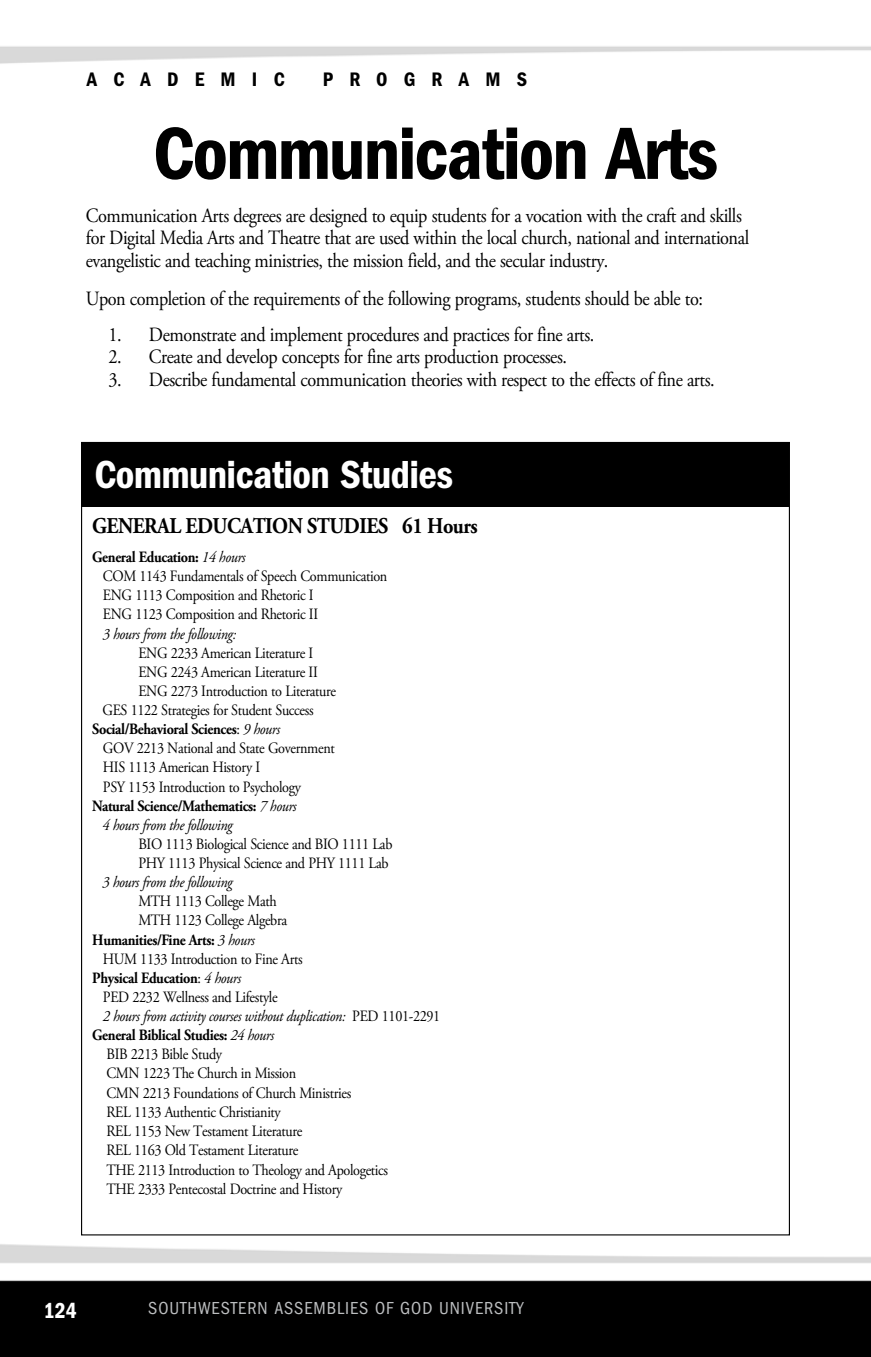
<style>
.page{position:relative;width:871px;height:1357px;background:#fff}
.page>*{position:absolute;margin:0;border:0;box-sizing:border-box;transform-origin:0 0}
.t1{font:76.5px "ITC Franklin Gothic Std Dm Cd";letter-spacing:-.025em;color:#000}
.t2{font:40.5px "ITC Franklin Gothic Std Dm Cd";letter-spacing:-.015em;color:#fff}
.t3{font:700 22.5px "Adobe Garamond Pro";letter-spacing:-.025em;color:#000;scale:.9 1}
.t4{font:22.5px "ITC Franklin Gothic Std Dm Cd";color:#fff;scale:.95 1}
.t5{font:20.25px/22.5px "Adobe Garamond Pro";letter-spacing:-.025em;color:#000;scale:.9 1}
.t6{font:20.25px "ITC Franklin Gothic Std Dm Cd";letter-spacing:.8em;color:#000}
.t7{font:condensed 18px "ITC Franklin Gothic Std";letter-spacing:.05em;color:#bcbec0}
.t8{font:15.75px/19.1px "Adobe Garamond Pro";letter-spacing:-.025em;color:#000;scale:.9 1}
.t9{font:700 15.75px "Adobe Garamond Pro";letter-spacing:-.025em;color:#000;scale:.9 1}
.t10{font:italic 15.75px "Adobe Garamond Pro";letter-spacing:-.025em;color:#000;scale:.9 1}
.s1{font-weight:700}
.s2{font-style:italic}
.s3{font-weight:400}
.s4{font-weight:400;font-style:italic}
.s5{font-style:normal}
</style>
<div class="page">
<img style="left:0;top:46px;width:871px;height:1311px">
<div style="left:81px;top:442px;width:708px;height:64px;background:#000"></div>
<p class="t6" style="left:87px;top:68px;width:199px">ACADEMIC</p>
<p class="t6" style="left:323px;top:68px;width:206px">PROGRAMS</p>
<h1 class="t1" style="left:153px;top:110px;width:566px">Communication Arts</h1>
<p class="t5" style="left:86px;top:205px;width:738px">Communication Arts degrees are designed to equip students for a vocation with the craft and skills for Digital Media Arts and Theatre that are used within the local church, national and international evangelistic and teaching ministries, the mission field, and the secular industry.</p>
<p class="t5" style="left:86px;top:288px;width:687px">Upon completion of the requirements of the following programs, students should be able to:</p>
<p class="t5" style="left:108px;top:324px;width:541px">1. Demonstrate and implement procedures and practices for fine arts.</p>
<p class="t5" style="left:108px;top:346px;width:511px">2. Create and develop concepts for fine arts production processes.</p>
<p class="t5" style="left:108px;top:369px;width:675px">3. Describe fundamental communication theories with respect to the effects of fine arts.</p>
<h2 class="t2" style="left:94px;top:451px;width:360px">Communication Studies</h2>
<h3 class="t3" style="left:92px;top:512px;width:430px">GENERAL EDUCATION STUDIES 61 Hours</h3>
<p class="t8" style="left:103px;top:548px;width:317px;text-indent:-11px"><span class="s1">General Education:</span> <span class="s2">14 hours<br></span>COM 1143 Fundamentals of Speech Communication ENG 1113 Composition and Rhetoric I<br>ENG 1123 Composition and Rhetoric II</p>
<p class="t10" style="left:103px;top:624px;width:150px">3 hours from the following:</p>
<p class="t8" style="left:138px;top:644px;width:196px">ENG 2233 American Literature I</p>
<p class="t8" style="left:138px;top:663px;width:201px">ENG 2243 American Literature II</p>
<p class="t8" style="left:138px;top:682px;width:221px">ENG 2273 Introduction to Literature</p>
<p class="t8" style="left:102px;top:701px;width:236px">GES 1122 Strategies for Student Success</p>
<p class="t9" style="left:92px;top:720px;width:210px">Social/Behavioral Sciences<span class="s3">:</span> <span class="s4">9 hours</span></p>
<p class="t8" style="left:103px;top:739px;width:259px">GOV 2213 National and State Government</p>
<p class="t8" style="left:103px;top:758px;width:176px">HIS 1113 American History I</p>
<p class="t8" style="left:103px;top:777px;width:221px">PSY 1153 Introduction to Psychology</p>
<p class="t9" style="left:92px;top:796px;width:229px">Natural Science/Mathematics: <span class="s4">7 hours</span></p>
<p class="t10" style="left:102px;top:815px;width:146px">4 hours from the following</p>
<p class="t8" style="left:138px;top:835px;width:284px">BIO 1113 Biological Science and BIO 1111 Lab<br>PHY 1113 Physical Science and PHY 1111 Lab</p>
<p class="t10" style="left:102px;top:873px;width:146px">3 hours from the following</p>
<p class="t8" style="left:138px;top:892px;width:155px">MTH 1113 College Math</p>
<p class="t8" style="left:138px;top:911px;width:167px">MTH 1123 College Algebra</p>
<p class="t9" style="left:92px;top:930px;width:182px">Humanities/Fine Arts: <span class="s4">3 hours</span></p>
<p class="t8" style="left:103px;top:949px;width:223px">HUM 1133 Introduction to Fine Arts</p>
<p class="t9" style="left:92px;top:968px;width:167px">Physical Education<span class="s3">:</span> <span class="s4">4 hours</span></p>
<p class="t8" style="left:103px;top:988px;width:196px">PED 2232 Wellness and Lifestyle</p>
<p class="t10" style="left:103px;top:1006px;width:376px">2 hours from activity courses without duplication: <span class="s5">PED 1101-2291</span></p>
<p class="t9" style="left:92px;top:1026px;width:204px">General Biblical Studies: <span class="s4">24 hours</span></p>
<p class="t8" style="left:106px;top:1045px;width:130px">BIB 2213 Bible Study</p>
<p class="t8" style="left:106px;top:1064px;width:212px">CMN 1223 The Church in Mission</p>
<p class="t8" style="left:106px;top:1083px;width:274px">CMN 2213 Foundations of Church Ministries</p>
<p class="t8" style="left:106px;top:1102px;width:195px">REL 1133 Authentic Christianity</p>
<p class="t8" style="left:106px;top:1122px;width:219px">REL 1153 New Testament Literature</p>
<p class="t8" style="left:106px;top:1141px;width:215px">REL 1163 Old Testament Literature</p>
<p class="t8" style="left:106px;top:1161px;width:314px">THE 2113 Introduction to Theology and Apologetics</p>
<p class="t8" style="left:106px;top:1180px;width:264px">THE 2333 Pentecostal Doctrine and History</p>
<h3 class="t4" style="left:44px;top:1297px;width:36px">124</h3>
<p class="t7" style="left:148px;top:1298px;width:377px">SOUTHWESTERN ASSEMBLIES OF GOD UNIVERSITY</p>
<p class="t7" style="left:125px;top:1298px;width:377px">SOUTHWESTERN ASSEMBLIES OF GOD UNIVERSITY</p>
</div>
